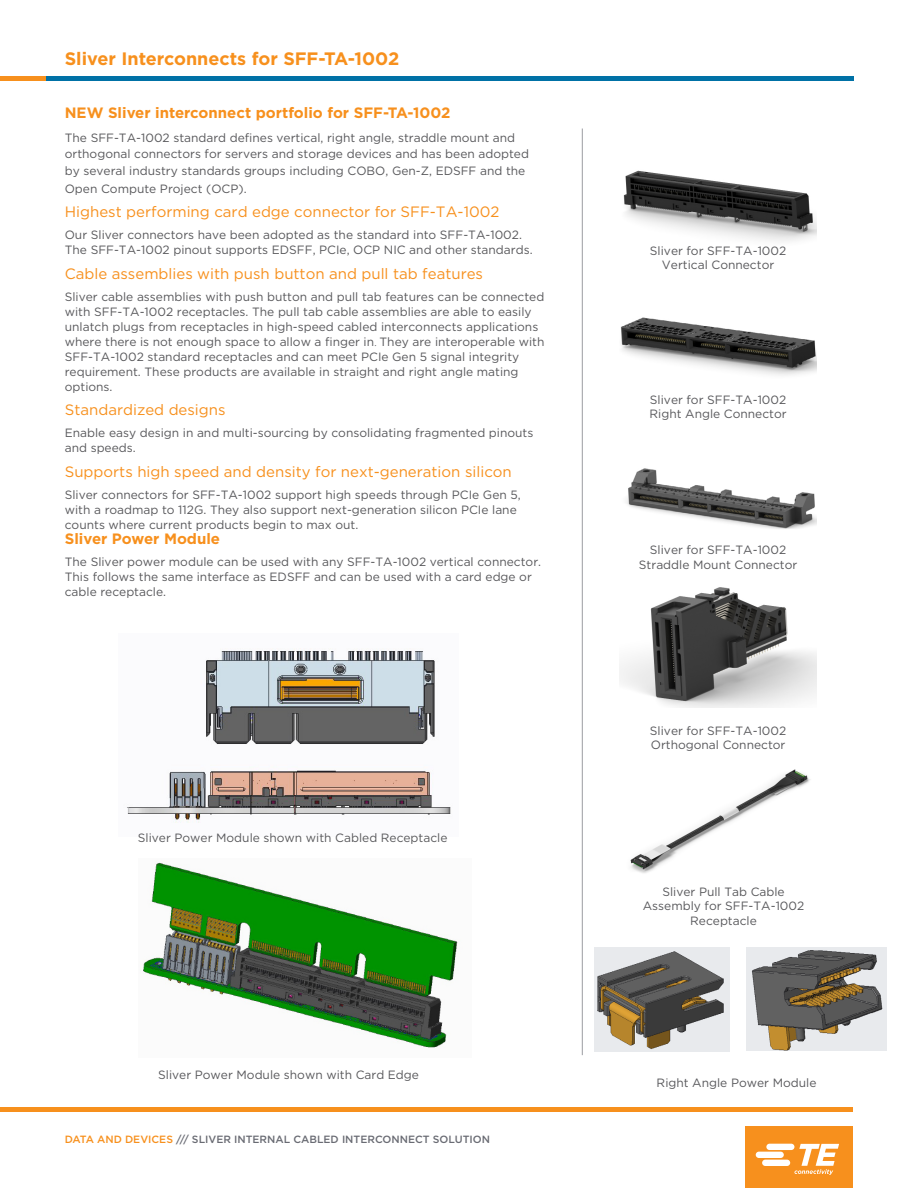
<style>
.page{position:relative;width:918px;height:1188px;background:#fff}
.page>*{position:absolute;margin:0;border:0;box-sizing:border-box;transform-origin:0 0}
.t1{font:700 18px "Gotham";color:#f7901d}
.t2{font:15px "Gotham";color:#f7901d}
.t3{font:700 15px "Gotham";color:#f7901d}
.t4{font:12px/15px "Gotham";color:#58585b}
.t5{font:500 10.5px "Gotham";color:#696b73}
.s1{font-family:"Adobe Song Std";font-weight:300}
.s2{color:#f7901d}
</style>
<div class="page">
<hr style="left:0;top:1107px;width:853px;height:4px;background:#f7901d">
<div style="left:0;top:76px;width:47px;height:5px;background:#f7901d"></div>
<div style="left:46px;top:76px;width:807px;height:5px;background:#0071a6"></div>
<div style="left:745px;top:1126px;width:108px;height:62px;background:#f7901d"></div>
<svg style="left:756px;top:1144px;width:83px;height:31px"></svg>
<img style="left:623px;top:170px;width:194px;height:72px">
<img style="left:621px;top:317px;width:196px;height:58px">
<img style="left:626px;top:468px;width:190px;height:61px">
<img style="left:619px;top:587px;width:198px;height:120px">
<img style="left:630px;top:769px;width:180px;height:104px">
<img style="left:594px;top:947px;width:136px;height:104px">
<img style="left:746px;top:947px;width:140px;height:104px">
<hr style="left:582px;top:129px;width:1px;height:926px;background:#9b9ca2">
<img style="left:127px;top:648px;width:324px;height:175px">
<img style="left:140px;top:861px;width:318px;height:187px">
<h1 class="t1" style="left:65px;top:46px;width:336px">Sliver Interconnects for SFF-TA-1002</h1>
<p class="t3" style="left:65px;top:103px;width:387px">NEW Sliver interconnect portfolio for SFF-TA-1002</p>
<p class="t4" style="left:65px;top:129px;width:466px;line-height:16.5px">The SFF-TA-1002 standard defines vertical, right angle, straddle mount and orthogonal connectors for servers and storage devices and has been adopted by several industry standards groups including COBO, Gen-Z, EDSFF and the</p>
<p class="t4" style="left:65px;top:181px;width:183px">Open Compute Project (OCP).</p>
<p class="t2" style="left:65px;top:204px;width:436px">Highest performing card edge connector for SFF-TA-1002</p>
<p class="t4" style="left:65px;top:227px;width:469px">Our Sliver connectors have been adopted as the standard into SFF-TA-1002.<br>The SFF-TA-1002 pinout supports EDSFF, PCIe, OCP NIC and other standards.</p>
<p class="t2" style="left:65px;top:265px;width:420px">Cable assemblies with push button and pull tab features</p>
<p class="t4" style="left:65px;top:289px;width:481px">Sliver cable assemblies with push button and pull tab features can be connected with SFF-TA-1002 receptacles. The pull tab cable assemblies are able to easily unlatch plugs from receptacles in high-speed cabled interconnects applications where there is not enough space to allow a finger in<span class="s1">.</span> They are interoperable with SFF-TA-1002 standard receptacles and can meet PCIe Gen 5 signal integrity requirement. These products are available in straight and right angle mating options.</p>
<p class="t2" style="left:65px;top:402px;width:162px">Standardized designs</p>
<p class="t4" style="left:65px;top:425px;width:470px">Enable easy design in and multi-sourcing by consolidating fragmented pinouts and speeds.</p>
<p class="t2" style="left:65px;top:463px;width:449px">Supports high speed and density for next-generation silicon</p>
<p class="t4" style="left:65px;top:487px;width:457px">Sliver connectors for SFF-TA-1002 support high speeds through PCIe Gen 5, with a roadmap to 112G. They also support next-generation silicon PCIe lane counts where current products begin to max out.</p>
<p class="t3" style="left:65px;top:529px;width:157px">Sliver Power Module</p>
<p class="t4" style="left:65px;top:554px;width:478px">The Sliver power module can be used with any SFF-TA-1002 vertical connector.<br>This follows the same interface as EDSFF and can be used with a card edge or cable receptacle.</p>
<p class="t4" style="left:138px;top:830px;width:311px">Sliver Power Module shown with Cabled Receptacle</p>
<p class="t4" style="left:158px;top:1067px;width:262px">Sliver Power Module shown with Card Edge</p>
<p class="t5" style="left:65px;top:1132px;width:427px"><span class="s2">DATA AND DEVICES</span> /// SLIVER INTERNAL CABLED INTERCONNECT SOLUTION</p>
<p class="t4" style="left:650px;top:243px;width:138px;line-height:14.4px;text-align:center">Sliver for SFF-TA-1002<br>Vertical Connector</p>
<p class="t4" style="left:650px;top:392px;width:139px;line-height:14.4px">Sliver for SFF-TA-1002<br>Right Angle Connector</p>
<p class="t4" style="left:639px;top:543px;width:160px;line-height:14.4px;text-align:center">Sliver for SFF-TA-1002<br>Straddle Mount Connector</p>
<p class="t4" style="left:650px;top:723px;width:138px;line-height:14.4px">Sliver for SFF-TA-1002<br>Orthogonal Connector</p>
<p class="t4" style="left:643px;top:884px;width:163px;line-height:14.4px;text-align:center">Sliver Pull Tab Cable<br>Assembly for SFF-TA-1002<br>Receptacle</p>
<p class="t4" style="left:657px;top:1075px;width:161px">Right Angle Power Module</p>
</div>
